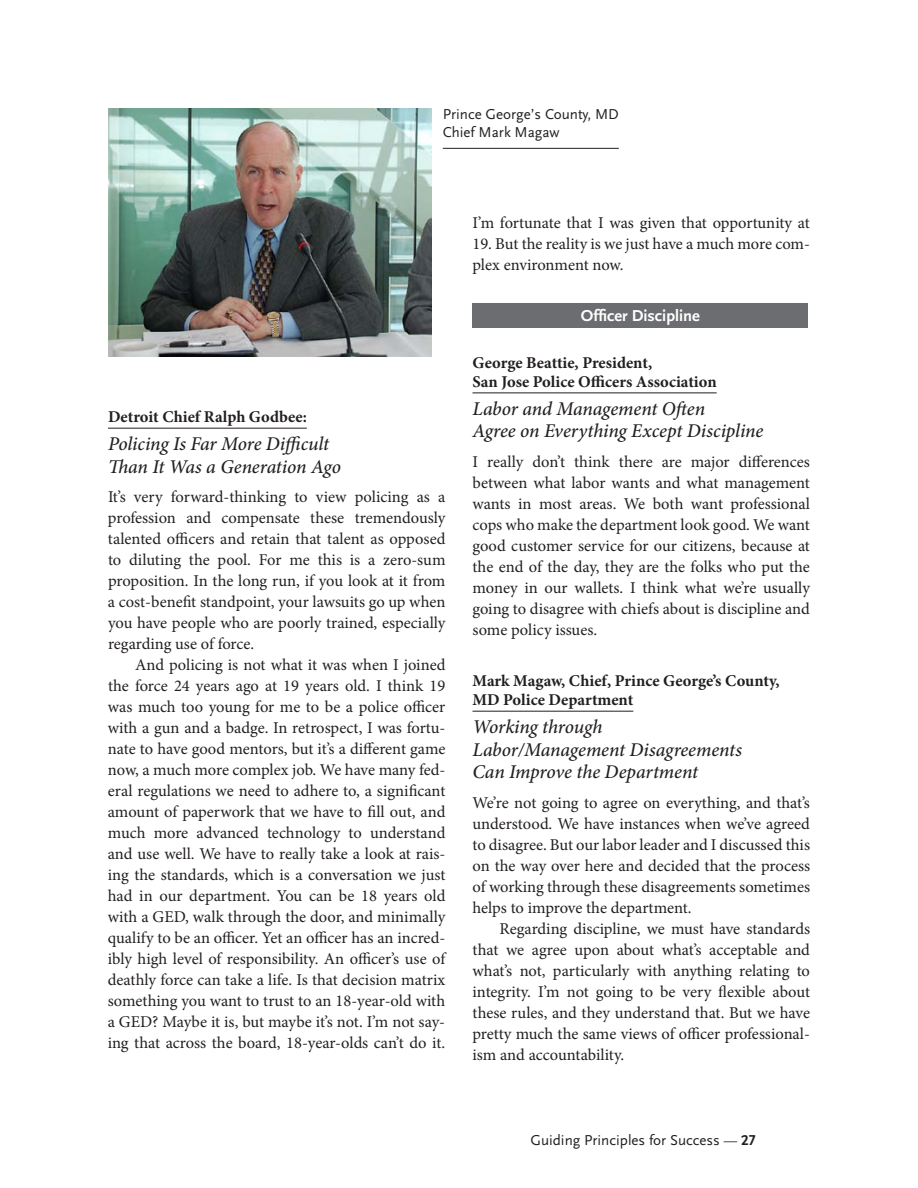
<style>
.page{position:relative;width:918px;height:1188px;background:#fff}
.page>*{position:absolute;margin:0;border:0;box-sizing:border-box;transform-origin:0 0}
.t1{font:italic 500 19.5px/22.5px "Minion Pro";letter-spacing:-.01em;color:#231f20}
.t2{font:16.5px/21px "Minion Pro";letter-spacing:-.005em;color:#231f20;text-align:justify}
.t3{font:700 16.5px/19.5px "Minion Pro";color:#231f20}
.t4{font:700 16.5px "Scala Sans LF";color:#fff}
.t5{font:15px/18px "Scala Sans LF";color:#231f20}
.s1{font-size:13.5px}
.s2{font-weight:700}
</style>
<div class="page">
<hr style="left:108px;top:428px;width:199px;height:1px;background:#231f20">
<hr style="left:472px;top:393px;width:245px;height:1px;background:#231f20">
<hr style="left:472px;top:711px;width:161px;height:1px;background:#231f20">
<div style="left:472px;top:303px;width:336px;height:24px;background:#6c6d70"></div>
<img style="left:108px;top:108px;width:324px;height:248px">
<hr style="left:443px;top:148px;width:176px;height:1px;background:#231f20">
<p class="t5" style="left:443px;top:106px;width:178px">Prince George’s County, MD<br>Chief Mark Magaw</p>
<p class="t3" style="left:108px;top:407px;width:200px">Detroit Chief Ralph Godbee:</p>
<p class="t1" style="left:108px;top:432px;width:234px">Policing Is Far More Difficult<br>Than It Was a Generation Ago</p>
<p class="t2" style="left:108px;top:487px;width:339px">It’s very forward-thinking to view policing as a profession and compensate these tremendously talented officers and retain that talent as opposed to diluting the pool. For me this is a zero-sum proposition. In the long run, if you look at it from a cost-benefit standpoint, your lawsuits go up when you have people who are poorly trained, especially regarding use of force.</p>
<p class="t2" style="left:108px;top:655px;width:339px;text-indent:27px">And policing is not what it was when I joined the force 24 years ago at 19 years old. I think 19 was much too young for me to be a police officer with a gun and a badge. In retrospect, I was fortu&shy;nate to have good mentors, but it’s a different game now, a much more complex job. We have many fed&shy;eral regulations we need to adhere to, a significant amount of paperwork that we have to fill out, and much more advanced technology to understand and use well. We have to really take a look at rais&shy;ing the standards, which is a conversation we just had in our department. You can be 18 years old with a GED, walk through the door, and minimally qualify to be an officer. Yet an officer has an incred&shy;ibly high level of responsibility. An officer’s use of deathly force can take a life. Is that decision matrix something you want to trust to an 18-year-old with a GED? Maybe it is, but maybe it’s not. I’m not say&shy;ing that across the board, 18-year-olds can’t do it.</p>
<p class="t2" style="left:472px;top:212px;width:339px">I’m fortunate that I was given that opportunity at</p>
<p class="t2" style="left:472px;top:233px;width:339px">19. But the reality is we just have a much more com&shy;plex environment now.</p>
<p class="t4" style="left:581px;top:307px;width:121px">Officer Discipline</p>
<p class="t3" style="left:473px;top:352px;width:246px">George Beattie, President,<br>San Jose Police Officers Association</p>
<p class="t1" style="left:472px;top:397px;width:292px">Labor and Management Often<br>Agree on Everything Except Discipline</p>
<p class="t2" style="left:472px;top:451px;width:339px">I really don’t think there are major differences between what labor wants and what management wants in most areas. We both want professional cops who make the department look good. We want good customer service for our citizens, because at the end of the day, they are the folks who put the money in our wallets. I think what we’re usually going to disagree with chiefs about is discipline and some policy issues.</p>
<p class="t3" style="left:472px;top:671px;width:309px">Mark Magaw, Chief, Prince George’s County,<br>MD Police Department</p>
<p class="t1" style="left:472px;top:716px;width:271px">Working through<br>Labor/Management Disagreements<br>Can Improve the Department</p>
<p class="t2" style="left:472px;top:792px;width:339px">We’re not going to agree on everything, and that’s understood. We have instances when we’ve agreed to disagree. But our labor leader and I discussed this on the way over here and decided that the process of working through these disagreements sometimes helps to improve the department.</p>
<p class="t2" style="left:473px;top:918px;width:339px;text-indent:27px">Regarding discipline, we must have standards that we agree upon about what’s acceptable and what’s not, particularly with anything relating to integrity. I’m not going to be very flexible about these rules, and they understand that. But we have pretty much the same views of officer professional&shy;ism and accountability.</p>
<p class="t5" style="left:530px;top:1132px;width:227px">Guiding Principles for Success <span class="s1">—</span> <span class="s2">27</span></p>
</div>
